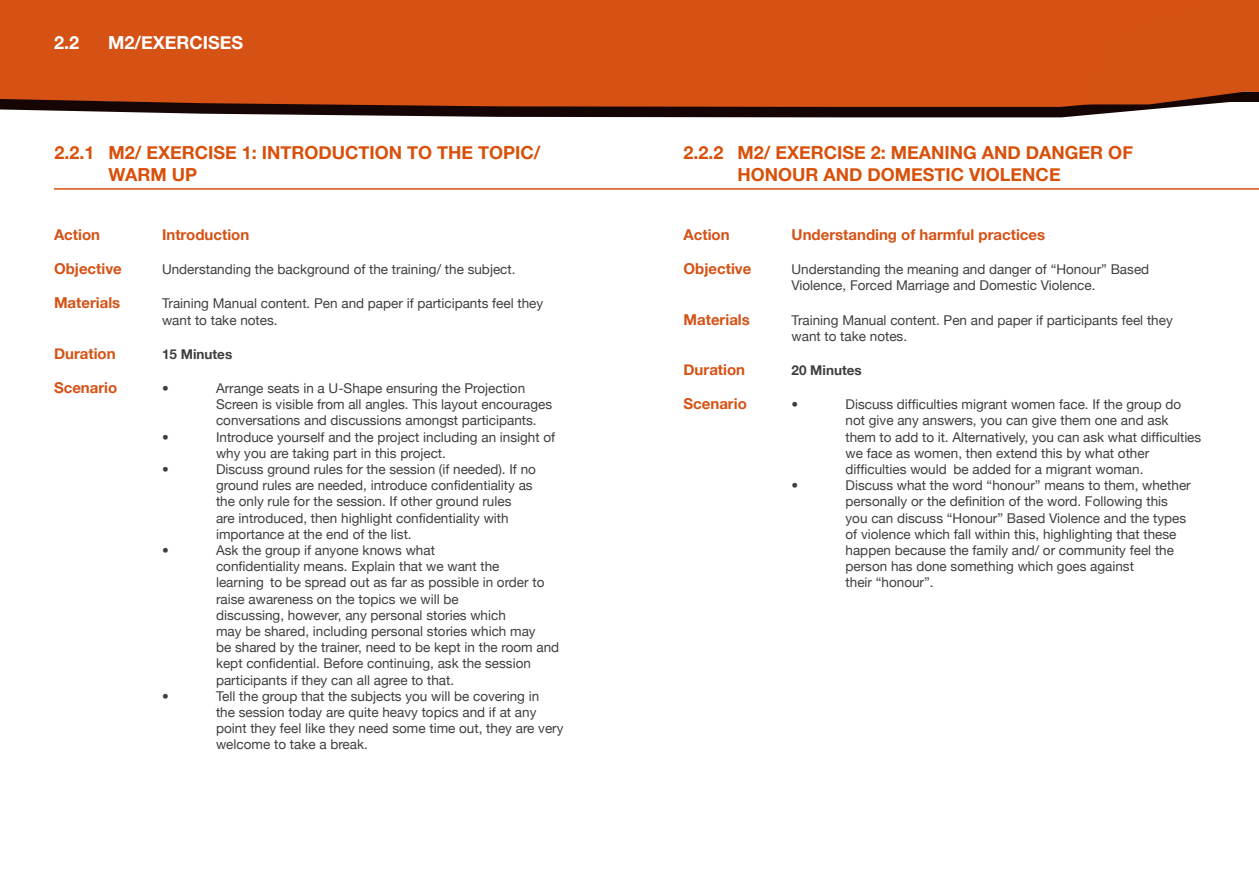
<style>
.page{position:relative;width:1259px;height:893px;background:#fff}
.page>*{position:absolute;margin:0;border:0;box-sizing:border-box;transform-origin:0 0}
.t1{font:700 18px/21.6px "Helvetica Neue";color:#d8500a}
.t2{font:700 18px "Helvetica Neue";color:#fff}
.t3{font:700 15px "Helvetica Neue";color:#d55215}
.t4{font:13.5px/16.2px "Helvetica Neue";color:#3f3f3e}
.t5{font:700 13.5px "Helvetica Neue";color:#3f3f3e}
.t6{font:500 13.5px "Helvetica Neue";color:#3f3f3e}
</style>
<div class="page">
<div style="left:0;top:0;width:1084px;height:86px;background:#d65114"></div>
<svg style="left:0;top:86px;width:1208px;height:32px;background:#9a4926"></svg>
<div style="left:1084px;top:0;width:175px;height:104px;background:#d55215"></div>
<hr style="left:54px;top:188px;width:1205px;height:2px;background:#d65114">
<h1 class="t2" style="left:54px;top:29px;width:27px">2.2</h1>
<h1 class="t2" style="left:108px;top:29px;width:137px">M2/EXERCISES</h1>
<h1 class="t1" style="left:108px;top:143px;width:434px;text-indent:-54px">2.2.1 M2/ EXERCISE 1: INTRODUCTION TO THE TOPIC/<br>WARM UP</h1>
<p class="t3" style="left:54px;top:223px;width:48px">Action</p>
<p class="t3" style="left:162px;top:223px;width:89px">Introduction</p>
<p class="t3" style="left:54px;top:257px;width:69px">Objective</p>
<p class="t4" style="left:162px;top:261px;width:355px">Understanding the background of the training/ the subject.</p>
<p class="t3" style="left:54px;top:291px;width:68px">Materials</p>
<p class="t4" style="left:162px;top:295px;width:383px">Training Manual content. Pen and paper if participants feel they want to take notes.</p>
<p class="t3" style="left:54px;top:342px;width:63px">Duration</p>
<p class="t5" style="left:162px;top:343px;width:72px">15 Minutes</p>
<p class="t3" style="left:54px;top:376px;width:65px">Scenario</p>
<p class="t6" style="left:162px;top:380px;width:8px">•</p>
<p class="t4" style="left:216px;top:380px;width:338px">Arrange seats in a U-Shape ensuring the Projection<br>Screen is visible from all angles. This layout encourages conversations and discussions amongst participants.</p>
<p class="t4" style="left:162px;top:428px;width:8px">•</p>
<p class="t4" style="left:216px;top:428px;width:341px">Introduce yourself and the project including an insight of why you are taking part in this project.</p>
<p class="t4" style="left:162px;top:461px;width:8px">•</p>
<p class="t4" style="left:216px;top:461px;width:321px">Discuss ground rules for the session (if needed). If no ground rules are needed, introduce confidentiality as the only rule for the session. If other ground rules<br>are introduced, then highlight confidentiality with importance at the end of the list.</p>
<p class="t4" style="left:162px;top:542px;width:8px">•</p>
<p class="t4" style="left:216px;top:542px;width:345px">Ask the group if anyone knows what<br>confidentiality means. Explain that we want the<br>learning to be spread out as far as possible in order to raise awareness on the topics we will be<br>discussing, however, any personal stories which<br>may be shared, including personal stories which may<br>be shared by the trainer, need to be kept in the room and kept confidential. Before continuing, ask the session participants if they can all agree to that.</p>
<p class="t4" style="left:162px;top:688px;width:8px">•</p>
<p class="t4" style="left:216px;top:688px;width:349px">Tell the group that the subjects you will be covering in<br>the session today are quite heavy topics and if at any point they feel like they need some time out, they are very welcome to take a break.</p>
<h1 class="t1" style="left:737px;top:143px;width:397px;text-indent:-54px">2.2.2 M2/ EXERCISE 2: MEANING AND DANGER OF<br>HONOUR AND DOMESTIC VIOLENCE</h1>
<p class="t3" style="left:683px;top:223px;width:48px">Action</p>
<p class="t3" style="left:791px;top:223px;width:255px">Understanding of harmful practices</p>
<p class="t3" style="left:683px;top:257px;width:69px">Objective</p>
<p class="t4" style="left:791px;top:261px;width:359px">Understanding the meaning and danger of “Honour” Based<br>Violence, Forced Marriage and Domestic Violence.</p>
<p class="t3" style="left:683px;top:307px;width:68px">Materials</p>
<p class="t4" style="left:791px;top:311px;width:383px">Training Manual content. Pen and paper if participants feel they want to take notes.</p>
<p class="t3" style="left:683px;top:358px;width:63px">Duration</p>
<p class="t5" style="left:791px;top:360px;width:72px">20 Minutes</p>
<p class="t3" style="left:683px;top:392px;width:65px">Scenario</p>
<p class="t6" style="left:791px;top:396px;width:8px">•</p>
<p class="t4" style="left:845px;top:396px;width:357px">Discuss difficulties migrant women face. If the group do not give any answers, you can give them one and ask them to add to it. Alternatively, you can ask what difficulties we face as women, then extend this by what other difficulties would be added for a migrant woman.</p>
<p class="t4" style="left:791px;top:477px;width:8px">•</p>
<p class="t4" style="left:845px;top:477px;width:347px">Discuss what the word “honour” means to them, whether personally or the definition of the word. Following this you can discuss “Honour” Based Violence and the types of violence which fall within this, highlighting that these happen because the family and/ or community feel the person has done something which goes against<br>their “honour”.</p>
</div>
